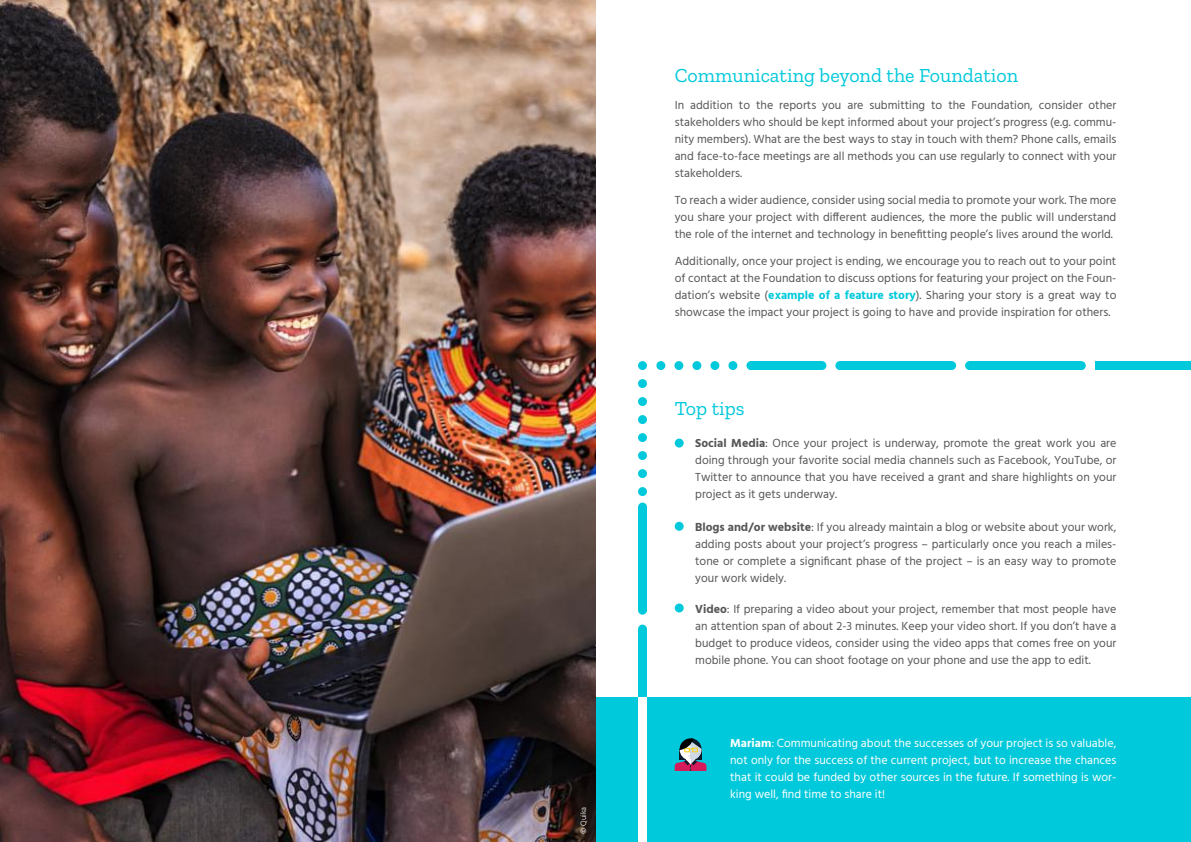
<style>
.page{position:relative;width:1191px;height:842px;background:#fff}
.page>*{position:absolute;margin:0;border:0;box-sizing:border-box;transform-origin:0 0}
.t1{font:20px "Zilla Slab";color:#00c9db}
.t2{font:12px/17px "Hind";color:#565656;text-align:justify}
.t3{font:12px/17px "Hind";color:#fff;text-align:justify}
.t4{font:300 8px "Hind";color:#fff}
.s1{font-weight:700;color:#00c9db}
.s2{font-weight:700}
</style>
<div class="page">
<div style="left:595px;top:697px;width:596px;height:145px;background:#00c9db"></div>
<svg style="left:674px;top:738px;width:32px;height:33px"></svg>
<div style="left:638px;top:606px;width:9px;height:9px;background:#00c9db;border-radius:50%"></div>
<div style="left:1095px;top:361px;width:96px;height:9px;background:#00c9db"></div>
<div style="left:656px;top:361px;width:9px;height:9px;background:#00c9db;border-radius:50%"></div>
<div style="left:674px;top:361px;width:9px;height:9px;background:#00c9db;border-radius:50%"></div>
<div style="left:692px;top:361px;width:9px;height:9px;background:#00c9db;border-radius:50%"></div>
<div style="left:710px;top:361px;width:9px;height:9px;background:#00c9db;border-radius:50%"></div>
<div style="left:728px;top:361px;width:9px;height:9px;background:#00c9db;border-radius:50%"></div>
<div style="left:746px;top:361px;width:9px;height:9px;background:#00c9db;border-radius:50%"></div>
<div style="left:751px;top:361px;width:71px;height:9px;background:#00c9db"></div>
<div style="left:817px;top:361px;width:9px;height:9px;background:#00c9db;border-radius:50%"></div>
<div style="left:969px;top:361px;width:112px;height:9px;background:#00c9db"></div>
<div style="left:840px;top:361px;width:111px;height:9px;background:#00c9db"></div>
<div style="left:1076px;top:361px;width:9px;height:9px;background:#00c9db;border-radius:50%"></div>
<div style="left:965px;top:361px;width:9px;height:9px;background:#00c9db;border-radius:50%"></div>
<div style="left:947px;top:361px;width:9px;height:9px;background:#00c9db;border-radius:50%"></div>
<div style="left:835px;top:361px;width:9px;height:9px;background:#00c9db;border-radius:50%"></div>
<div style="left:638px;top:507px;width:9px;height:103px;background:#00c9db"></div>
<div style="left:638px;top:503px;width:9px;height:8px;background:#00c9db;border-radius:50%"></div>
<div style="left:638px;top:361px;width:9px;height:9px;background:#00c9db;border-radius:50%"></div>
<div style="left:638px;top:379px;width:9px;height:9px;background:#00c9db;border-radius:50%"></div>
<div style="left:638px;top:397px;width:9px;height:9px;background:#00c9db;border-radius:50%"></div>
<div style="left:638px;top:415px;width:9px;height:9px;background:#00c9db;border-radius:50%"></div>
<div style="left:638px;top:433px;width:9px;height:9px;background:#00c9db;border-radius:50%"></div>
<div style="left:638px;top:451px;width:9px;height:9px;background:#00c9db;border-radius:50%"></div>
<div style="left:638px;top:469px;width:9px;height:9px;background:#00c9db;border-radius:50%"></div>
<div style="left:638px;top:487px;width:9px;height:9px;background:#00c9db;border-radius:50%"></div>
<div style="left:638px;top:629px;width:9px;height:213px;background:#fff"></div>
<div style="left:638px;top:625px;width:9px;height:8px;background:#00c9db;border-radius:50%"></div>
<img style="left:0;top:0;width:595px;height:842px">
<div style="left:674px;top:439px;width:9px;height:9px;background:#00c9db;border-radius:50%"></div>
<div style="left:674px;top:522px;width:9px;height:9px;background:#00c9db;border-radius:50%"></div>
<div style="left:674px;top:603px;width:9px;height:9px;background:#00c9db;border-radius:50%"></div>
<div style="left:638px;top:629px;width:9px;height:68px;background:#00c9db"></div>
<p class="t4" style="left:578px;top:834px;width:29px;rotate:-90deg">© Quika</p>
<h1 class="t1" style="left:674px;top:64px;width:345px">Communicating beyond the Foundation</h1>
<p class="t2" style="left:674px;top:97px;width:443px">In addition to the reports you are submitting to the Foundation, consider other stakeholders who should be kept informed about your project’s progress (e.g. commu&shy;nity members). What are the best ways to stay in touch with them? Phone calls, emails and face-to-face meetings are all methods you can use regularly to connect with your stakeholders.</p>
<p class="t2" style="left:674px;top:192px;width:443px">To reach a wider audience, consider using social media to promote your work. The more you share your project with different audiences, the more the public will understand the role of the internet and technology in benefitting people’s lives around the world.</p>
<p class="t2" style="left:674px;top:253px;width:443px">Additionally, once your project is ending, we encourage you to reach out to your point of contact at the Foundation to discuss options for featuring your project on the Foun&shy;dation’s website (<span class="s1">example of a feature story</span>). Sharing your story is a great way to showcase the impact your project is going to have and provide inspiration for others.</p>
<h1 class="t1" style="left:674px;top:397px;width:71px">Top tips</h1>
<p class="t2" style="left:695px;top:436px;width:423px"><span class="s2">Social Media</span>: Once your project is underway, promote the great work you are doing through your favorite social media channels such as Facebook, YouTube, or Twitter to announce that you have received a grant and share highlights on your project as it gets underway.</p>
<p class="t2" style="left:695px;top:519px;width:423px"><span class="s2">Blogs and/or website</span>: If you already maintain a blog or website about your work, adding posts about your project’s progress – particularly once you reach a miles&shy;tone or complete a significant phase of the project – is an easy way to promote your work widely.</p>
<p class="t2" style="left:695px;top:601px;width:423px"><span class="s2">Video</span>: If preparing a video about your project, remember that most people have an attention span of about 2-3 minutes. Keep your video short. If you don’t have a budget to produce videos, consider using the video apps that comes free on your mobile phone. You can shoot footage on your phone and use the app to edit.</p>
<p class="t3" style="left:730px;top:735px;width:388px"><span class="s2">Mariam</span>: Communicating about the successes of your project is so valuable, not only for the success of the current project, but to increase the chances that it could be funded by other sources in the future. If something is wor&shy;king well, find time to share it!</p>
</div>
